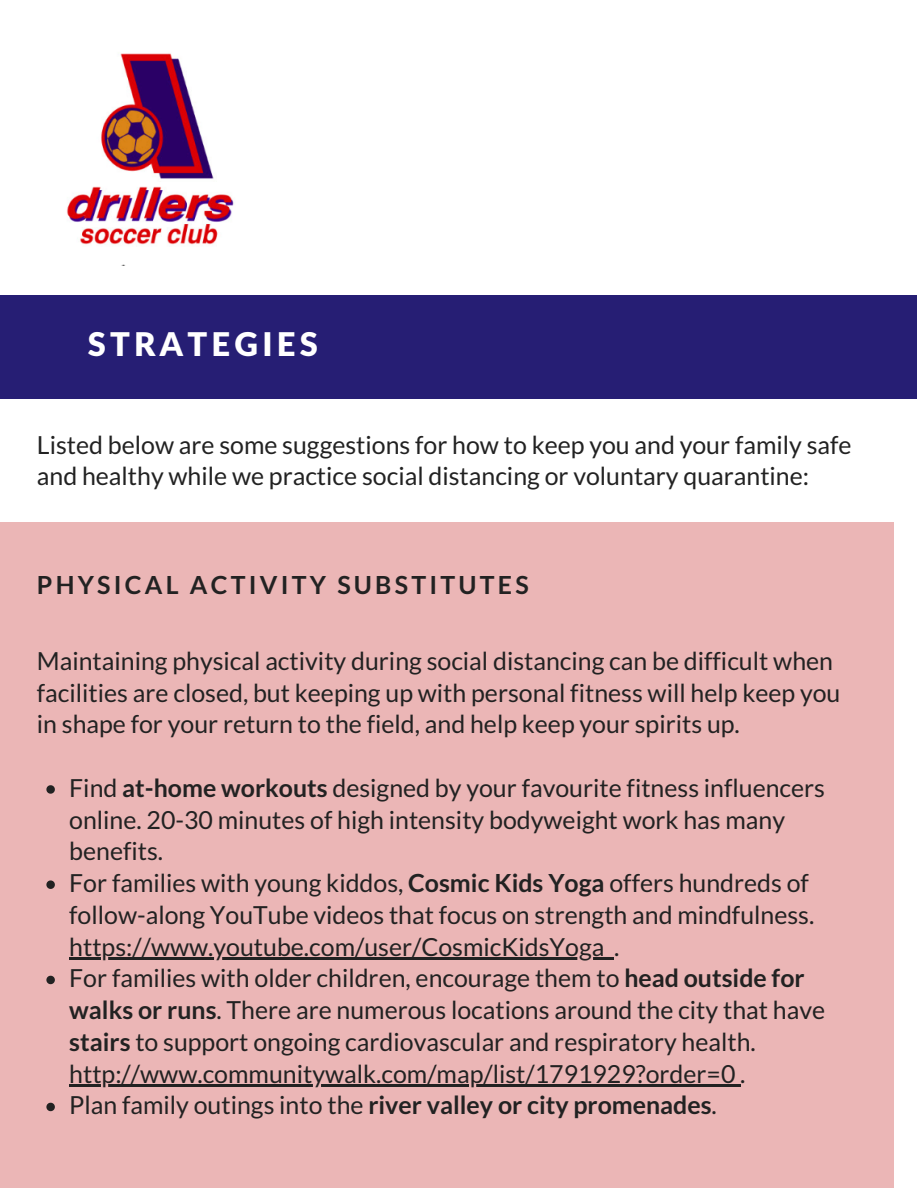
<style>
.page{position:relative;width:918px;height:1188px;background:#fff}
.page>*{position:absolute;margin:0;border:0;box-sizing:border-box;transform-origin:0 0}
.t1{font:900 32.7px "Lato Latin";letter-spacing:.13em;color:#fff}
.t2{font:24.9px/31.8px "Lato";color:#222}
.t3{font:700 24.9px "Lato";letter-spacing:.13em;color:#222}
.s1{font-weight:700}
</style>
<div class="page">
<div style="left:0;top:295px;width:917px;height:104px;background:#261e74"></div>
<div style="left:0;top:523px;width:894px;height:665px;background:#ebb6b6"></div>
<svg style="left:46px;top:785px;width:9px;height:9px"></svg>
<svg style="left:46px;top:880px;width:9px;height:9px"></svg>
<hr style="left:69px;top:958px;width:545px;height:2px;background:#222">
<svg style="left:46px;top:976px;width:9px;height:8px"></svg>
<hr style="left:69px;top:1085px;width:671px;height:2px;background:#222">
<svg style="left:46px;top:1103px;width:9px;height:8px"></svg>
<img style="left:67px;top:53px;width:167px;height:213px">
<h1 class="t1" style="left:88px;top:324px;width:232px">STRATEGIES</h1>
<p class="t2" style="left:37px;top:428px;width:816px">Listed below are some suggestions for how to keep you and your family safe and healthy while we practice social distancing or voluntary quarantine:</p>
<p class="t3" style="left:37px;top:570px;width:493px">PHYSICAL ACTIVITY SUBSTITUTES</p>
<p class="t2" style="left:37px;top:644px;width:805px">Maintaining physical activity during social distancing can be difficult when facilities are closed, but keeping up with personal fitness will help keep you in shape for your return to the field, and help keep your spirits up.</p>
<p class="t2" style="left:69px;top:771px;width:757px">Find <span class="s1">at-home workouts</span> designed by your favourite fitness influencers online. 20-30 minutes of high intensity bodyweight work has many benefits.<br>For families with young kiddos, <span class="s1">Cosmic Kids Yoga</span> offers hundreds of follow-along YouTube videos that focus on strength and mindfulness. https://www.youtube.com/user/CosmicKidsYoga .<br>For families with older children, encourage them to <span class="s1">head outside for walks or runs</span>. There are numerous locations around the city that have <span class="s1">stairs</span> to support ongoing cardiovascular and respiratory health. http://www.communitywalk.com/map/list/1791929?order=0 .<br>Plan family outings into the <span class="s1">river valley or city promenades</span>.</p>
</div>
